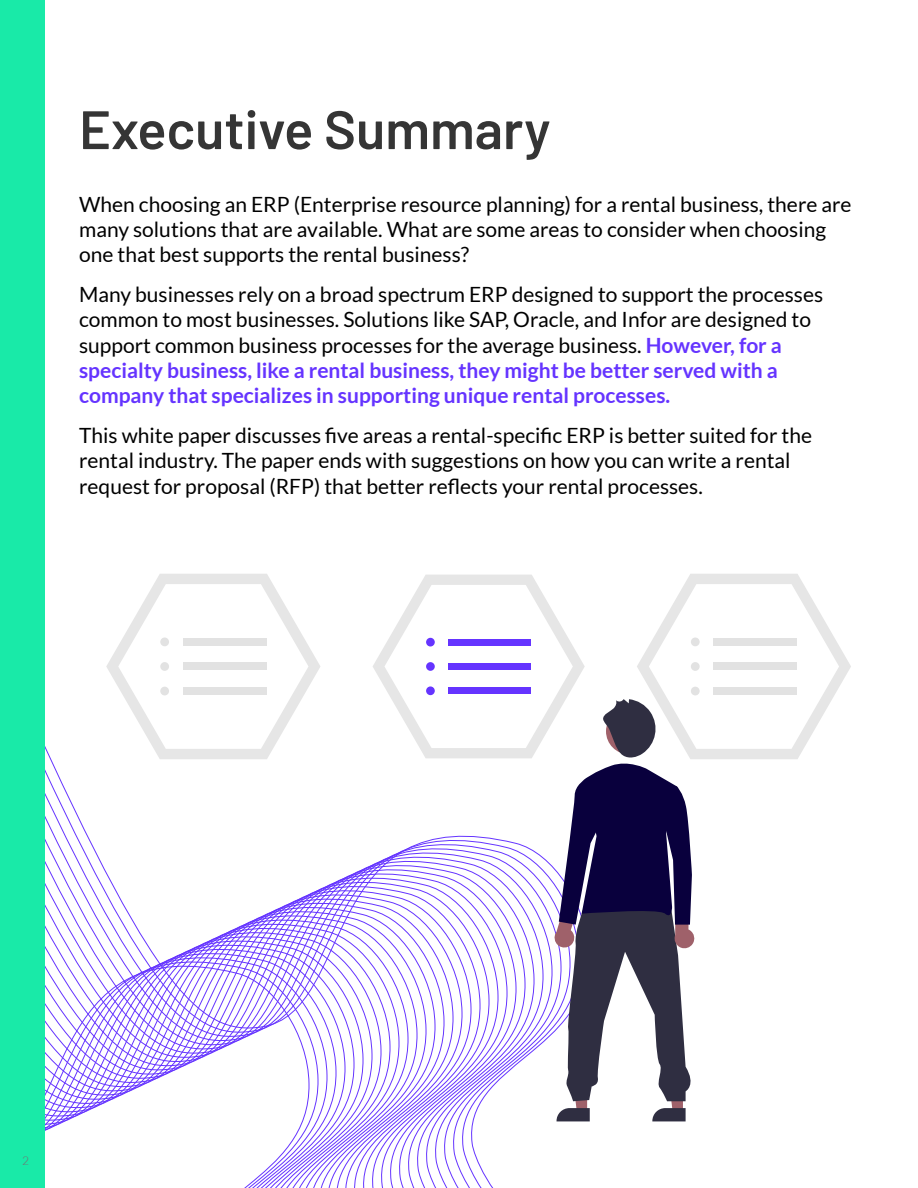
<style>
.page{position:relative;width:918px;height:1188px;background:#fff}
.page>*{position:absolute;margin:0;border:0;box-sizing:border-box;transform-origin:0 0}
.t1{font:600 54px "Barlow";color:#353535}
.t2{font:21px/25.2px "Lato";color:#000}
.t3{font:300 12px "Lato";color:#727272}
.s1{font-weight:700;color:#6534ff}
</style>
<div class="page">
<svg style="left:44px;top:643px;width:642px;height:545px"></svg>
<div style="left:0;top:0;width:44px;height:1188px;background:#19eaa8"></div>
<svg style="left:106px;top:574px;width:215px;height:185px"></svg>
<div style="left:160px;top:638px;width:9px;height:8px;background:#e2e2e2;border-radius:50%"></div>
<div style="left:160px;top:662px;width:9px;height:9px;background:#e2e2e2;border-radius:50%"></div>
<div style="left:160px;top:687px;width:9px;height:8px;background:#e2e2e2;border-radius:50%"></div>
<div style="left:183px;top:638px;width:83px;height:7px;background:#e2e2e2"></div>
<div style="left:183px;top:663px;width:83px;height:7px;background:#e2e2e2"></div>
<div style="left:183px;top:688px;width:83px;height:7px;background:#e2e2e2"></div>
<svg style="left:373px;top:574px;width:478px;height:547px"></svg>
<h1 class="t1" style="left:79px;top:90px;width:473px">Executive Summary</h1>
<p class="t2" style="left:79px;top:191px;width:774px">When choosing an ERP (Enterprise resource planning) for a rental business, there are many solutions that are available. What are some areas to consider when choosing one that best supports the rental business?</p>
<p class="t2" style="left:79px;top:282px;width:746px">Many businesses rely on a broad spectrum ERP designed to support the processes common to most businesses. Solutions like SAP, Oracle, and Infor are designed to support common business processes for the average business. <span class="s1">However, for a specialty business, like a rental business, they might be better served with a company that specializes in supporting unique rental processes.</span></p>
<p class="t2" style="left:79px;top:423px;width:734px">This white paper discusses five areas a rental-specific ERP is better suited for the rental industry. The paper ends with suggestions on how you can write a rental request for proposal (RFP) that better reflects your rental processes.</p>
<p class="t3" style="left:22px;top:1154px;width:8px">2</p>
</div>
